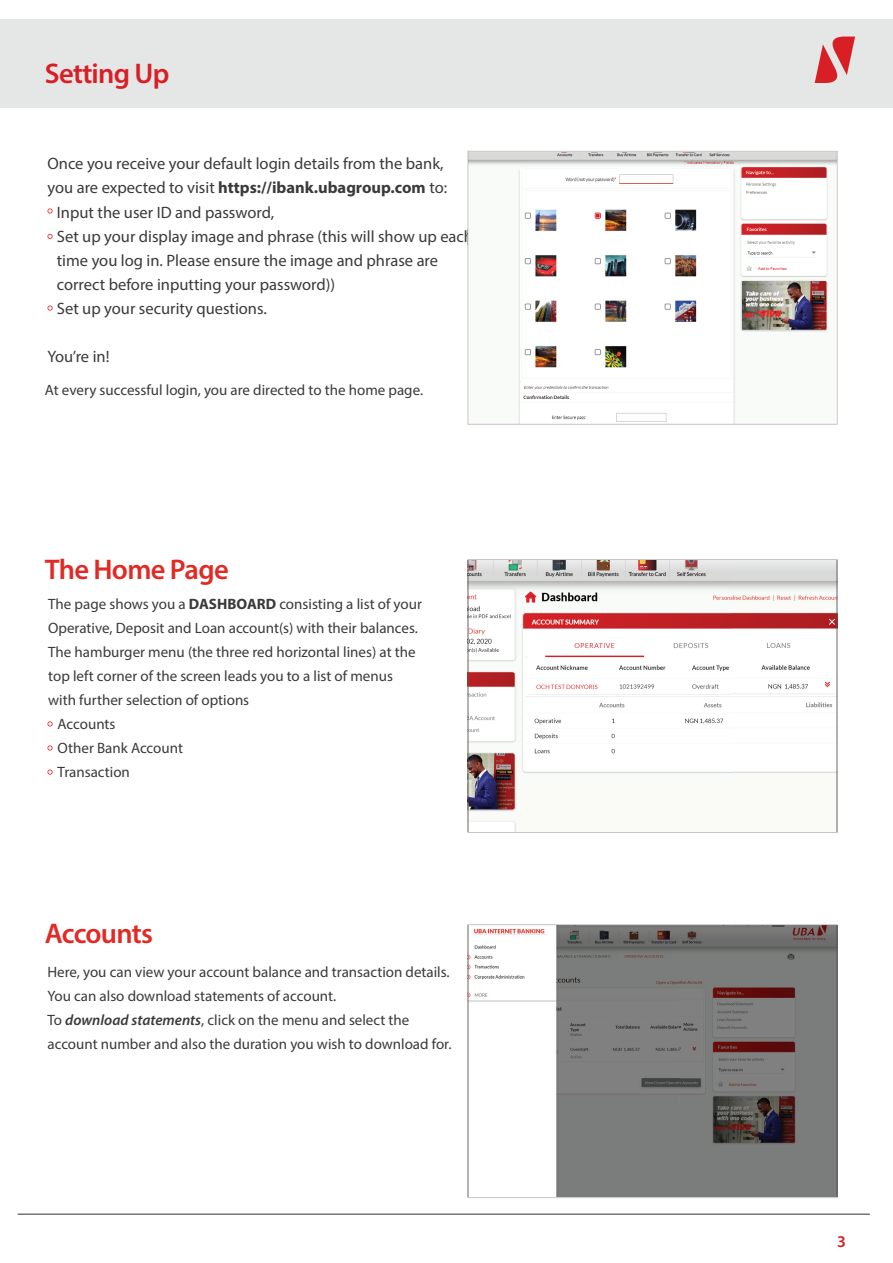
<style>
.page{position:relative;width:893px;height:1263px;background:#fff}
.page>*{position:absolute;margin:0;border:0;box-sizing:border-box;transform-origin:0 0}
.t1{font:600 28.5px "Myriad Pro";letter-spacing:-.025em;color:#e12a26}
.t2{font:600 28.5px "Myriad Pro";letter-spacing:-.025em;color:#d81f26}
.t3{font:16.5px/24px "Myriad Pro";color:#393a39}
.t4{font:700 16.5px "Myriad Pro";color:#393a39}
.t5{font:16.5px "Myriad Pro";color:#3d3d3d}
.t6{font:600 16.5px "Myriad Pro";color:#d81f26}
.t7{font:15px/24px "Myriad Pro";color:#393a39}
.s1{font-weight:400}
.s2{font-weight:700}
.s3{font-weight:600;font-style:italic}
</style>
<div class="page">
<div style="left:0;top:20px;width:893px;height:88px;background:#e5e6e6"></div>
<svg style="left:815px;top:37px;width:40px;height:46px"></svg>
<svg style="left:47px;top:208px;width:6px;height:6px"></svg>
<svg style="left:47px;top:234px;width:6px;height:5px"></svg>
<svg style="left:47px;top:306px;width:6px;height:5px"></svg>
<svg style="left:47px;top:721px;width:6px;height:5px"></svg>
<svg style="left:47px;top:745px;width:6px;height:5px"></svg>
<svg style="left:47px;top:769px;width:6px;height:6px"></svg>
<svg style="left:468px;top:151px;width:370px;height:274px"></svg>
<svg style="left:468px;top:230px;width:1px;height:15px"></svg>
<svg style="left:468px;top:924px;width:370px;height:274px;fill:#7b7d7d"></svg>
<svg style="left:468px;top:559px;width:370px;height:274px"></svg>
<hr style="left:18px;top:1213px;width:852px;height:2px;background:#464747">
<h1 class="t2" style="left:45px;top:55px;width:126px">Setting Up</h1>
<p class="t3" style="left:47px;top:152px;width:398px">Once you receive your default login details from the bank,</p>
<p class="t4" style="left:47px;top:177px;width:401px"><span class="s1">you are expected to visit</span> https://ibank.ubagroup.com <span class="s1">to:</span></p>
<p class="t3" style="left:57px;top:200px;width:219px">Input the user ID and password,</p>
<p class="t3" style="left:57px;top:248px;width:383px">time you log in. Please ensure the image and phrase are correct before inputting your password))<br>Set up your security questions.</p>
<p class="t3" style="left:47px;top:344px;width:64px">You’re in!</p>
<p class="t5" style="left:57px;top:226px;width:418px">Set up your display image and phrase (this will show up each</p>
<p class="t7" style="left:45px;top:378px;width:380px">At every successful login, you are directed to the home page.</p>
<h1 class="t1" style="left:45px;top:552px;width:185px">The Home Page</h1>
<p class="t7" style="left:48px;top:592px;width:375px">The page shows you a <span class="s2">DASHBOARD</span> consisting a list of your</p>
<p class="t7" style="left:48px;top:616px;width:371px">Operative, Deposit and Loan account(s) with their balances.</p>
<p class="t7" style="left:48px;top:640px;width:369px">The hamburger menu (the three red horizontal lines) at the</p>
<p class="t7" style="left:48px;top:664px;width:346px">top left corner of the screen leads you to a list of menus</p>
<p class="t7" style="left:48px;top:688px;width:202px">with further selection of options</p>
<p class="t7" style="left:58px;top:712px;width:59px">Accounts</p>
<p class="t7" style="left:58px;top:736px;width:127px">Other Bank Account</p>
<p class="t7" style="left:58px;top:760px;width:74px">Transaction</p>
<h1 class="t1" style="left:45px;top:915px;width:110px">Accounts</h1>
<p class="t7" style="left:47px;top:959px;width:405px">Here, you can view your account balance and transaction details.<br>You can also download statements of account.<br>To <span class="s3">download statements</span>, click on the menu and select the account number and also the duration you wish to download for.</p>
<p class="t6" style="left:837px;top:1231px;width:10px">3</p>
</div>
